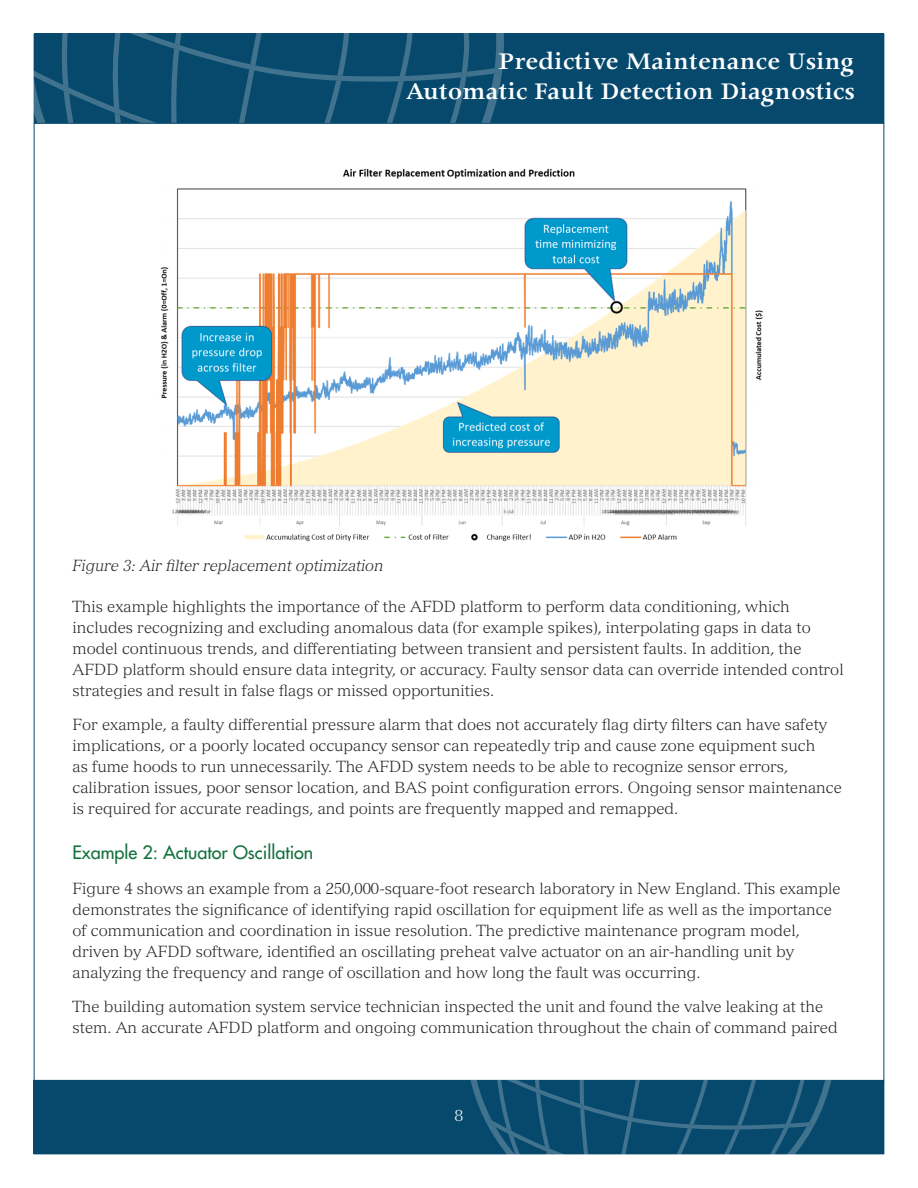
<style>
.page{position:relative;width:918px;height:1188px;background:#fff}
.page>*{position:absolute;margin:0;border:0;box-sizing:border-box;transform-origin:0 0}
.t1{font:600 27px "Apollo MT Std";color:#fff}
.subhead2{font:500 18px "Futura Std";color:#13713e}
.body{font:300 15.75px/21px "Versailles LT Std";color:#231f20}
.body-2{font:italic 300 15.75px "Versailles LT Std";color:#231f20}
.body-3{font:300 15.75px "Versailles LT Std";color:#fff}
</style>
<div class="page">
<div style="left:34px;top:34px;width:850px;height:89px;background:#06496d"></div>
<svg style="left:34px;top:34px;width:470px;height:89px"></svg>
<hr style="left:34px;top:123px;width:850px;height:1px;background:#06496d">
<div style="left:34px;top:1080px;width:850px;height:74px;background:#06496d"></div>
<svg style="left:470px;top:1080px;width:362px;height:74px"></svg>
<img style="left:160px;top:168px;width:603px;height:374px">
<p class="t1" style="left:498px;top:47px;width:358px">Predictive Maintenance Using</p>
<p class="t1" style="left:406px;top:77px;width:451px">Automatic Fault Detection Diagnostics</p>
<p class="body-2" style="left:72px;top:556px;width:313px">Figure 3: Air filter replacement optimization</p>
<p class="body" style="left:73px;top:596px;width:773px">This example highlights the importance of the AFDD platform to perform data conditioning, which includes recognizing and excluding anomalous data (for example spikes), interpolating gaps in data to model continuous trends, and differentiating between transient and persistent faults. In addition, the AFDD platform should ensure data integrity, or accuracy. Faulty sensor data can override intended control strategies and result in false flags or missed opportunities.</p>
<p class="body" style="left:73px;top:714px;width:771px">For example, a faulty differential pressure alarm that does not accurately flag dirty filters can have safety implications, or a poorly located occupancy sensor can repeatedly trip and cause zone equipment such<br>as fume hoods to run unnecessarily. The AFDD system needs to be able to recognize sensor errors, calibration issues, poor sensor location, and BAS point configuration errors. Ongoing sensor maintenance is required for accurate readings, and points are frequently mapped and remapped.</p>
<p class="subhead2" style="left:73px;top:841px;width:242px">Example 2: Actuator Oscillation</p>
<p class="body" style="left:73px;top:878px;width:770px">Figure 4 shows an example from a 250,000-square-foot research laboratory in New England. This example demonstrates the significance of identifying rapid oscillation for equipment life as well as the importance of communication and coordination in issue resolution. The predictive maintenance program model, driven by AFDD software, identified an oscillating preheat valve actuator on an air-handling unit by analyzing the frequency and range of oscillation and how long the fault was occurring.</p>
<p class="body" style="left:73px;top:996px;width:767px">The building automation system service technician inspected the unit and found the valve leaking at the stem. An accurate AFDD platform and ongoing communication throughout the chain of command paired</p>
<p class="body-3" style="left:455px;top:1106px;width:10px">8</p>
</div>
